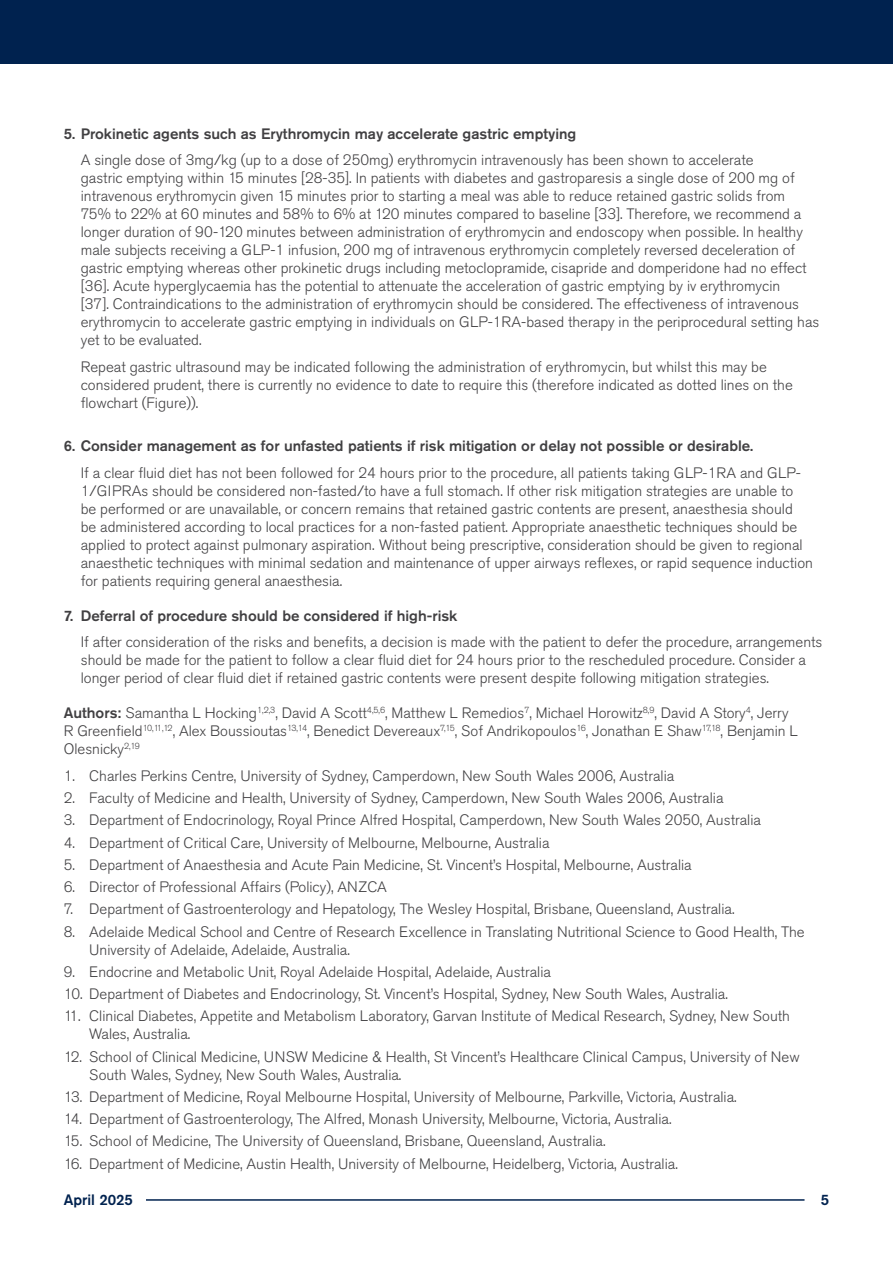
<style>
.page{position:relative;width:893px;height:1263px;background:#fff}
.page>*{position:absolute;margin:0;border:0;box-sizing:border-box;transform-origin:0 0}
.t1{font:300 15px/18px "Akzidenz Grotesk Pro";color:#414042}
.t2{font:500 15px "Akzidenz Grotesk Pro";color:#414042}
.t3{font:500 15px "Akzidenz Grotesk Pro";color:#00224f}
.s1{font-weight:500}
</style>
<div class="page">
<hr style="left:146px;top:1199px;width:658px;height:2px;background:#00224f">
<div style="left:0;top:0;width:893px;height:64px;background:#00224f"></div>
<p class="t2" style="left:64px;top:124px;width:514px">5. Prokinetic agents such as Erythromycin may accelerate gastric emptying</p>
<p class="t1" style="left:81px;top:151px;width:740px">A single dose of 3mg/kg (up to a dose of 250mg) erythromycin intravenously has been shown to accelerate<br>gastric emptying within 15 minutes [28-35]. In patients with diabetes and gastroparesis a single dose of 200 mg of intravenous erythromycin given 15 minutes prior to starting a meal was able to reduce retained gastric solids from<br>75% to 22% at 60 minutes and 58% to 6% at 120 minutes compared to baseline [33]. Therefore, we recommend a longer duration of 90-120 minutes between administration of erythromycin and endoscopy when possible. In healthy male subjects receiving a GLP-1 infusion, 200 mg of intravenous erythromycin completely reversed deceleration of gastric emptying whereas other prokinetic drugs including metoclopramide, cisapride and domperidone had no effect [36]. Acute hyperglycaemia has the potential to attenuate the acceleration of gastric emptying by iv erythromycin<br>[37]. Contraindications to the administration of erythromycin should be considered. The effectiveness of intravenous erythromycin to accelerate gastric emptying in individuals on GLP-1RA-based therapy in the periprocedural setting has yet to be evaluated.</p>
<p class="t1" style="left:81px;top:358px;width:713px">Repeat gastric ultrasound may be indicated following the administration of erythromycin, but whilst this may be considered prudent, there is currently no evidence to date to require this (therefore indicated as dotted lines on the flowchart (Figure)).</p>
<p class="t2" style="left:64px;top:436px;width:691px">6. Consider management as for unfasted patients if risk mitigation or delay not possible or desirable.</p>
<p class="t1" style="left:81px;top:464px;width:734px">If a clear fluid diet has not been followed for 24 hours prior to the procedure, all patients taking GLP-1RA and GLP-1/GIPRAs should be considered non-fasted/to have a full stomach. If other risk mitigation strategies are unable to<br>be performed or are unavailable, or concern remains that retained gastric contents are present, anaesthesia should<br>be administered according to local practices for a non-fasted patient. Appropriate anaesthetic techniques should be applied to protect against pulmonary aspiration. Without being prescriptive, consideration should be given to regional anaesthetic techniques with minimal sedation and maintenance of upper airways reflexes, or rapid sequence induction for patients requiring general anaesthesia.</p>
<p class="t2" style="left:64px;top:606px;width:395px">7. Deferral of procedure should be considered if high-risk</p>
<p class="t1" style="left:81px;top:633px;width:743px">If after consideration of the risks and benefits, a decision is made with the patient to defer the procedure, arrangements should be made for the patient to follow a clear fluid diet for 24 hours prior to the rescheduled procedure. Consider a longer period of clear fluid diet if retained gastric contents were present despite following mitigation strategies.</p>
<p class="t1" style="left:64px;top:704px;width:736px"><span class="s1">Authors:</span> Samantha L Hocking<sup>1,2,3</sup>, David A Scott<sup>4,5,6</sup>, Matthew L Remedios<sup>7</sup>, Michael Horowitz<sup>8,9</sup>, David A Story<sup>4</sup>, Jerry<br>R Greenfield<sup>10,11,12</sup>, Alex Boussioutas<sup>13,14</sup>, Benedict Devereaux<sup>7,15</sup>, Sof Andrikopoulos<sup>16</sup>, Jonathan E Shaw<sup>17,18</sup>, Benjamin L<br>Olesnicky<sup>2,19</sup></p>
<p class="t1" style="left:64px;top:767px;width:612px">1. Charles Perkins Centre, University of Sydney, Camperdown, New South Wales 2006, Australia</p>
<p class="t1" style="left:64px;top:789px;width:661px">2. Faculty of Medicine and Health, University of Sydney, Camperdown, New South Wales 2006, Australia</p>
<p class="t1" style="left:64px;top:811px;width:699px">3. Department of Endocrinology, Royal Prince Alfred Hospital, Camperdown, New South Wales 2050, Australia</p>
<p class="t1" style="left:64px;top:833px;width:487px">4. Department of Critical Care, University of Melbourne, Melbourne, Australia</p>
<p class="t1" style="left:64px;top:856px;width:629px">5. Department of Anaesthesia and Acute Pain Medicine, St. Vincent’s Hospital, Melbourne, Australia</p>
<p class="t1" style="left:64px;top:878px;width:325px">6. Director of Professional Affairs (Policy), ANZCA</p>
<p class="t1" style="left:64px;top:900px;width:672px">7. Department of Gastroenterology and Hepatology, The Wesley Hospital, Brisbane, Queensland, Australia.</p>
<p class="t1" style="left:89px;top:922px;width:717px;text-indent:-26px">8. Adelaide Medical School and Centre of Research Excellence in Translating Nutritional Science to Good Health, The<br>University of Adelaide, Adelaide, Australia.</p>
<p class="t1" style="left:64px;top:963px;width:489px">9. Endocrine and Metabolic Unit, Royal Adelaide Hospital, Adelaide, Australia</p>
<p class="t1" style="left:64px;top:985px;width:666px">10. Department of Diabetes and Endocrinology, St. Vincent’s Hospital, Sydney, New South Wales, Australia.</p>
<p class="t1" style="left:89px;top:1007px;width:702px;text-indent:-26px">11. Clinical Diabetes, Appetite and Metabolism Laboratory, Garvan Institute of Medical Research, Sydney, New South<br>Wales, Australia.</p>
<p class="t1" style="left:89px;top:1047px;width:712px;text-indent:-26px">12. School of Clinical Medicine, UNSW Medicine &amp; Health, St Vincent’s Healthcare Clinical Campus, University of New<br>South Wales, Sydney, New South Wales, Australia.</p>
<p class="t1" style="left:64px;top:1088px;width:674px">13. Department of Medicine, Royal Melbourne Hospital, University of Melbourne, Parkville, Victoria, Australia.</p>
<p class="t1" style="left:64px;top:1110px;width:609px">14. Department of Gastroenterology, The Alfred, Monash University, Melbourne, Victoria, Australia.</p>
<p class="t1" style="left:64px;top:1132px;width:543px">15. School of Medicine, The University of Queensland, Brisbane, Queensland, Australia.</p>
<p class="t1" style="left:64px;top:1154px;width:616px">16. Department of Medicine, Austin Health, University of Melbourne, Heidelberg, Victoria, Australia.</p>
<p class="t3" style="left:64px;top:1190px;width:71px">April 2025</p>
<p class="t3" style="left:821px;top:1190px;width:10px">5</p>
</div>
